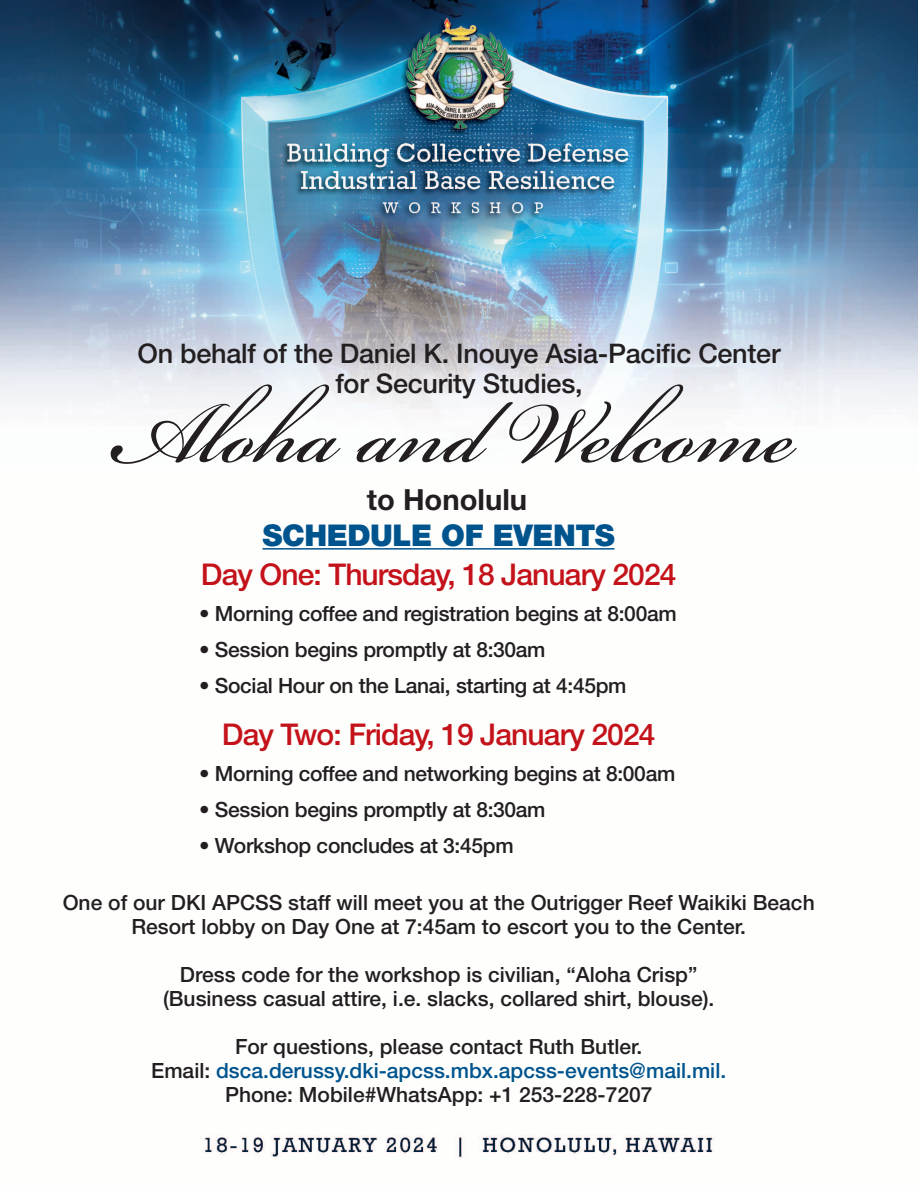
<style>
.page{position:relative;width:918px;height:1188px;background:#fff}
.page>*{position:absolute;margin:0;border:0;box-sizing:border-box;transform-origin:0 0}
.t1{font:135.3px "Beautiful ES";color:#231f20}
.t2{font:500 30px "Helvetica Neue LT Std";letter-spacing:-.03em;color:#c4121a}
.t3{font:900 30px "Helvetica Neue LT Std";letter-spacing:-.015em;color:#00548e}
.t4{font:700 29.1px "Helvetica Neue LT Std";color:#231f20}
.t5{font:500 27px "Helvetica Neue LT Std";letter-spacing:-.01em;color:#231f20}
.t6{font:500 21px/24px "Helvetica Neue LT Std";color:#231f20;text-align:center}
.t7{font:500 21px "Helvetica Neue LT Std";color:#00548e}
.s1{color:#231f20}
</style>
<div class="page">
<img style="left:0;top:0;width:918px;height:1158px">
<hr style="left:262px;top:548px;width:352px;height:2px;background:#00548e">
<p class="t5" style="left:137px;top:343px;width:645px">On behalf of the Daniel K. Inouye Asia-Pacific Center</p>
<p class="t5" style="left:335px;top:373px;width:249px">for Security Studies,</p>
<p class="t1" style="left:108px;top:336px;width:688px">Aloha and Welcome</p>
<p class="t4" style="left:367px;top:483px;width:162px">to Honolulu</p>
<p class="t3" style="left:262px;top:518px;width:354px">SCHEDULE OF EVENTS</p>
<p class="t2" style="left:201px;top:564px;width:477px">Day One: Thursday, 18 January 2024</p>
<p class="t6" style="left:199px;top:604px;width:479px">• Morning coffee and registration begins at 8:00am</p>
<p class="t6" style="left:199px;top:640px;width:348px">• Session begins promptly at 8:30am</p>
<p class="t6" style="left:199px;top:676px;width:429px">• Social Hour on the Lanai, starting at 4:45pm</p>
<p class="t2" style="left:222px;top:723px;width:435px">Day Two: Friday, 19 January 2024</p>
<p class="t6" style="left:199px;top:763px;width:478px">• Morning coffee and networking begins at 8:00am</p>
<p class="t6" style="left:199px;top:799px;width:348px">• Session begins promptly at 8:30am</p>
<p class="t6" style="left:199px;top:835px;width:316px">• Workshop concludes at 3:45pm</p>
<p class="t6" style="left:63px;top:892px;width:754px">One of our DKI APCSS staff will meet you at the Outrigger Reef Waikiki Beach<br>Resort lobby on Day One at 7:45am to escort you to the Center.</p>
<p class="t6" style="left:180px;top:964px;width:519px">Dress code for the workshop is civilian, “Aloha Crisp”</p>
<p class="t6" style="left:163px;top:988px;width:553px">(Business casual attire, i.e. slacks, collared shirt, blouse).</p>
<p class="t6" style="left:235px;top:1036px;width:409px">For questions, please contact Ruth Butler.</p>
<p class="t7" style="left:151px;top:1063px;width:577px"><span class="s1">Email:</span> dsca.derussy.dki-apcss.mbx.apcss-events@mail.mil.</p>
<p class="t6" style="left:225px;top:1084px;width:429px">Phone: Mobile#WhatsApp: +1 253-228-7207</p>
</div>
